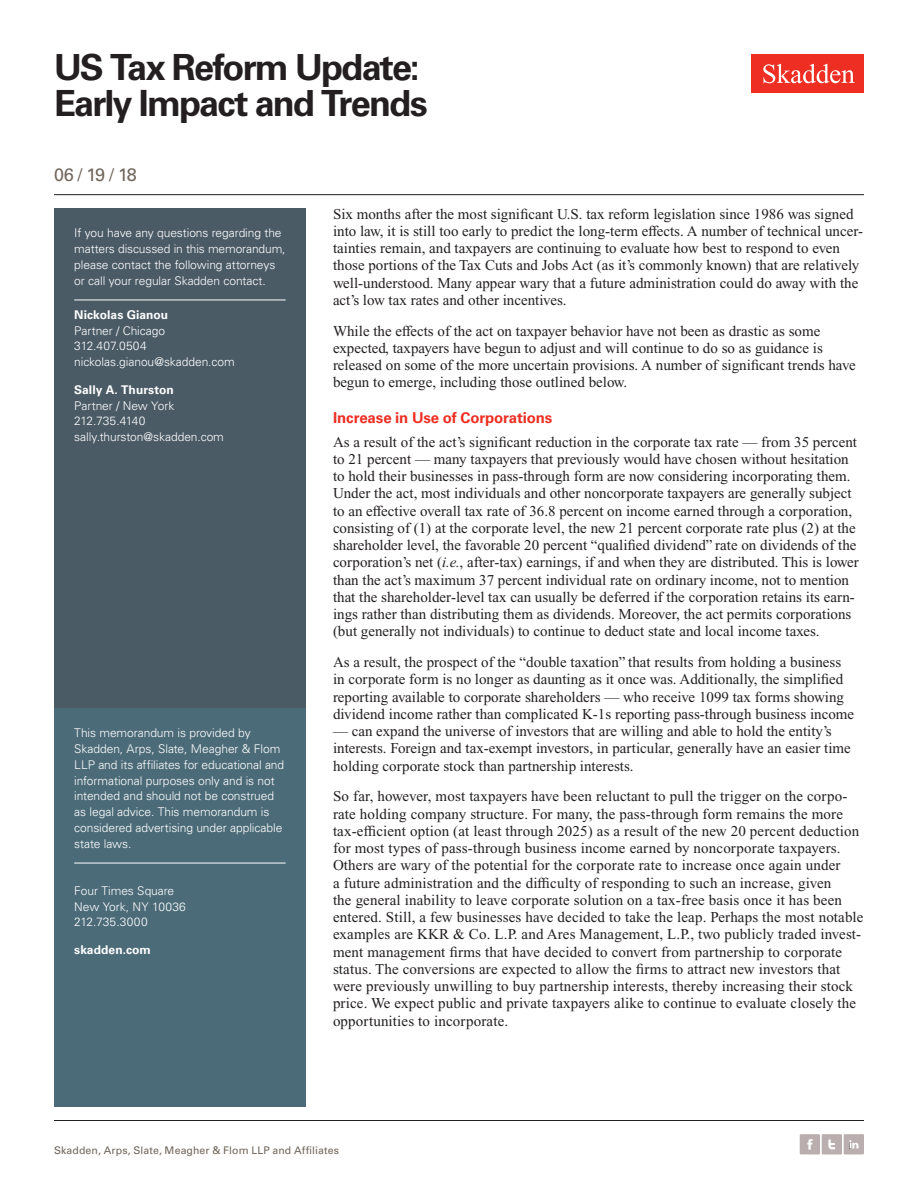
<style>
.page{position:relative;width:918px;height:1188px;background:#fff}
.page>*{position:absolute;margin:0;border:0;box-sizing:border-box;transform-origin:0 0}
.t1{font:700 36px/36px "Univers LT Std";letter-spacing:-.05em;color:#231f20}
.t2{font:18px "Univers LT Std";color:#6f645a}
.Main_Body{font:15px/17.2px "Times New Roman PS Std";color:#231f20}
.First_Level_Heading{font:700 15px "Univers LT Std";letter-spacing:-.005em;color:#ee2e22}
.Sidebar_body_rule_be{font:300 12px/15.8px "Univers LT Std";letter-spacing:-.005em;color:#fff}
.Sidebar_body{font:300 12px "Univers LT Std";letter-spacing:-.005em;color:#fff}
.Name{font:700 12px "Univers LT Std";letter-spacing:.005em;color:#fff}
.Sidebar_body-2{font:300 12px "Univers LT Std";letter-spacing:.02em;color:#fff}
.Sidebar_body-3{font:300 12px "Univers LT Std";letter-spacing:-.025em;color:#fff}
.Folio{font:10.5px "Univers LT Std";letter-spacing:.01em;color:#6f645a}
.s1{font-style:italic}
</style>
<div class="page">
<div style="left:752px;top:54px;width:112px;height:39px;background:#ee2e22"></div>
<svg style="left:763px;top:64px;width:92px;height:19px"></svg>
<div style="left:844px;top:1134px;width:20px;height:20px;background:#baaeae"></div>
<svg style="left:849px;top:1140px;width:9px;height:9px"></svg>
<div style="left:800px;top:1134px;width:20px;height:20px;background:#baaeae"></div>
<svg style="left:807px;top:1139px;width:5px;height:11px"></svg>
<div style="left:822px;top:1134px;width:20px;height:20px;background:#baaeae"></div>
<svg style="left:828px;top:1139px;width:7px;height:10px"></svg>
<div style="left:54px;top:208px;width:252px;height:506px;background:#4b5b66"></div>
<hr style="left:74px;top:300px;width:212px;height:1px;background:#fff">
<div style="left:54px;top:708px;width:252px;height:399px;background:#4c6b79"></div>
<hr style="left:74px;top:863px;width:212px;height:1px;background:#fff">
<hr style="left:54px;top:1120px;width:810px;height:1px;background:#231f20">
<hr style="left:54px;top:194px;width:810px;height:1px;background:#231f20">
<h1 class="t1" style="left:54px;top:50px;width:375px">US Tax Reform Update:<br>Early Impact and Trends</h1>
<p class="t2" style="left:54px;top:164px;width:84px">06 / 19 / 18</p>
<p class="Sidebar_body_rule_be" style="left:74px;top:225px;width:213px">If you have any questions regarding the matters discussed in this memorandum, please contact the following attorneys or call your regular Skadden contact.</p>
<p class="Name" style="left:74px;top:308px;width:96px">Nickolas Gianou</p>
<p class="Sidebar_body" style="left:74px;top:323px;width:93px">Partner / Chicago</p>
<p class="Sidebar_body-2" style="left:74px;top:339px;width:74px">312.407.0504</p>
<p class="Sidebar_body" style="left:74px;top:355px;width:162px">nickolas.gianou@skadden.com</p>
<p class="Name" style="left:74px;top:383px;width:101px">Sally A. Thurston</p>
<p class="Sidebar_body" style="left:74px;top:398px;width:102px">Partner / New York</p>
<p class="Sidebar_body-3" style="left:74px;top:414px;width:73px">212.735.4140</p>
<p class="Sidebar_body" style="left:74px;top:430px;width:151px">sally.thurston@skadden.com</p>
<p class="Sidebar_body_rule_be" style="left:74px;top:725px;width:212px">This memorandum is provided by Skadden, Arps, Slate, Meagher &amp; Flom LLP and its affiliates for educational and informational purposes only and is not intended and should not be construed as legal advice. This memorandum is considered advertising under applicable state laws.</p>
<p class="Sidebar_body_rule_be" style="left:74px;top:883px;width:113px">Four Times Square<br>New York, NY 10036<br>212.735.3000</p>
<p class="Name" style="left:74px;top:943px;width:78px">skadden.com</p>
<p class="Main_Body" style="left:333px;top:205px;width:532px">Six months after the most significant U.S. tax reform legislation since 1986 was signed into law, it is still too early to predict the long-term effects. A number of technical uncer&shy;tainties remain, and taxpayers are continuing to evaluate how best to respond to even those portions of the Tax Cuts and Jobs Act (as it’s commonly known) that are relatively well-understood. Many appear wary that a future administration could do away with the act’s low tax rates and other incentives.</p>
<p class="Main_Body" style="left:333px;top:322px;width:524px">While the effects of the act on taxpayer behavior have not been as drastic as some expected, taxpayers have begun to adjust and will continue to do so as guidance is released on some of the more uncertain provisions. A number of significant trends have begun to emerge, including those outlined below.</p>
<p class="First_Level_Heading" style="left:333px;top:409px;width:221px">Increase in Use of Corporations</p>
<p class="Main_Body" style="left:333px;top:433px;width:527px">As a result of the act’s significant reduction in the corporate tax rate — from 35 percent to 21 percent — many taxpayers that previously would have chosen without hesitation to hold their businesses in pass-through form are now considering incorporating them.<br>Under the act, most individuals and other noncorporate taxpayers are generally subject to an effective overall tax rate of 36.8 percent on income earned through a corporation, consisting of (1) at the corporate level, the new 21 percent corporate rate plus (2) at the shareholder level, the favorable 20 percent “qualified dividend” rate on dividends of the corporation’s net (<span class="s1">i.e.</span>, after-tax) earnings, if and when they are distributed. This is lower than the act’s maximum 37 percent individual rate on ordinary income, not to mention that the shareholder-level tax can usually be deferred if the corporation retains its earn&shy;ings rather than distributing them as dividends. Moreover, the act permits corporations (but generally not individuals) to continue to deduct state and local income taxes.</p>
<p class="Main_Body" style="left:333px;top:654px;width:523px">As a result, the prospect of the “double taxation” that results from holding a business in corporate form is no longer as daunting as it once was. Additionally, the simplified reporting available to corporate shareholders — who receive 1099 tax forms showing dividend income rather than complicated K-1s reporting pass-through business income</p>
<p class="Main_Body" style="left:333px;top:723px;width:519px">— can expand the universe of investors that are willing and able to hold the entity’s interests. Foreign and tax-exempt investors, in particular, generally have an easier time holding corporate stock than partnership interests.</p>
<p class="Main_Body" style="left:333px;top:788px;width:532px">So far, however, most taxpayers have been reluctant to pull the trigger on the corpo&shy;rate holding company structure. For many, the pass-through form remains the more tax-efficient option (at least through 2025) as a result of the new 20 percent deduction for most types of pass-through business income earned by noncorporate taxpayers.<br>Others are wary of the potential for the corporate rate to increase once again under<br>a future administration and the difficulty of responding to such an increase, given<br>the general inability to leave corporate solution on a tax-free basis once it has been entered. Still, a few businesses have decided to take the leap. Perhaps the most notable examples are KKR &amp; Co. L.P. and Ares Management, L.P., two publicly traded invest&shy;ment management firms that have decided to convert from partnership to corporate status. The conversions are expected to allow the firms to attract new investors that were previously unwilling to buy partnership interests, thereby increasing their stock price. We expect public and private taxpayers alike to continue to evaluate closely the opportunities to incorporate.</p>
<p class="Folio" style="left:54px;top:1144px;width:287px">Skadden, Arps, Slate, Meagher &amp; Flom LLP and Affiliates</p>
</div>
